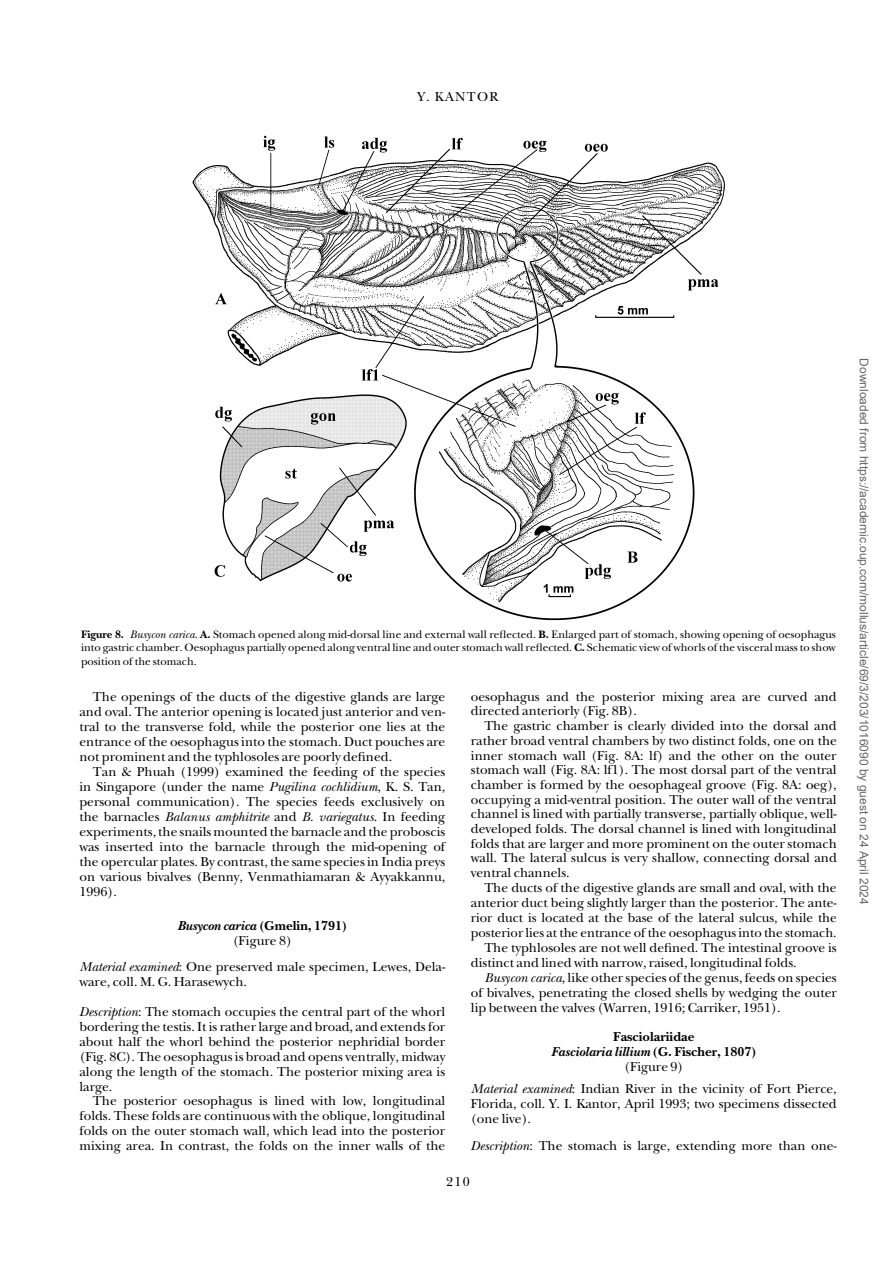
<style>
.page{position:relative;width:893px;height:1263px;background:#fff}
.page>*{position:absolute;margin:0;border:0;box-sizing:border-box;transform-origin:0 0}
.t1{font:13.5px/15px "New Baskerville";color:#000;text-align:justify}
.t2{font:700 13.5px/15px "New Baskerville";color:#000;text-align:center}
.t3{font:italic 700 13.5px/15px "New Baskerville";color:#000;text-align:center}
.t4{font:12px "Arial";color:#666}
.t5{font:11.25px/13.5px "New Baskerville";color:#000;text-align:justify}
.s1{font-weight:700}
.s2{font-style:italic}
.s3{font-style:normal}
.s4{font-weight:400;font-style:normal}
.s5{font-weight:400}
</style>
<div class="page">
<img style="left:192px;top:135px;width:533px;height:486px">
<p class="t1" style="left:417px;top:90px;width:82px">Y. KANTOR</p>
<p class="t5" style="left:81px;top:629px;width:756px"><span class="s1">Figure 8.</span> <span class="s2">Busycon carica</span>. <span class="s1">A.</span> Stomach opened along mid-dorsal line and external wall reflected. <span class="s1">B.</span> Enlarged part of stomach, showing opening of oesophagus into gastric chamber. Oesophagus partially opened along ventral line and outer stomach wall reflected. <span class="s1">C.</span> Schematic view of whorls of the visceral mass to show position of the stomach.</p>
<p class="t1" style="left:79px;top:690px;width:367px;text-indent:14px">The openings of the ducts of the digestive glands are large and oval. The anterior opening is located just anterior and ven&shy;tral to the transverse fold, while the posterior one lies at the entrance of the oesophagus into the stomach. Duct pouches are not prominent and the typhlosoles are poorly defined.</p>
<p class="t1" style="left:79px;top:765px;width:367px;text-indent:14px">Tan &amp; Phuah (1999) examined the feeding of the species in Singapore (under the name <span class="s2">Pugilina cochlidium</span>, K. S. Tan, personal communication)<span class="s2">.</span> The species feeds exclusively on the barnacles <span class="s2">Balanus amphitrite</span> and <span class="s2">B. variegatus</span>. In feeding experiments, the snails mounted the barnacle and the proboscis was inserted into the barnacle through the mid-opening of the opercular plates. By contrast, the same species in India preys on various bivalves (Benny, Venmathiamaran &amp; Ayyakkannu, 1996).</p>
<p class="t3" style="left:177px;top:920px;width:171px">Busycon carica <span class="s3">(Gmelin, 1791) </span><span class="s4">(Figure 8)</span></p>
<p class="t1" style="left:79px;top:960px;width:367px"><span class="s2">Material examined</span>: One preserved male specimen, Lewes, Dela&shy;ware, coll. M. G. Harasewych.</p>
<p class="t1" style="left:79px;top:1005px;width:367px"><span class="s2">Description</span>: The stomach occupies the central part of the whorl bordering the testis. It is rather large and broad, and extends for about half the whorl behind the posterior nephridial border (Fig. 8C). The oesophagus is broad and opens ventrally, midway along the length of the stomach. The posterior mixing area is large.</p>
<p class="t1" style="left:79px;top:1095px;width:367px;text-indent:14px">The posterior oesophagus is lined with low, longitudinal folds. These folds are continuous with the oblique, longitudinal folds on the outer stomach wall, which lead into the posterior mixing area. In contrast, the folds on the inner walls of the</p>
<p class="t1" style="left:471px;top:691px;width:367px">oesophagus and the posterior mixing area are curved and directed anteriorly (Fig. 8B).</p>
<p class="t1" style="left:471px;top:720px;width:367px;text-indent:14px">The gastric chamber is clearly divided into the dorsal and rather broad ventral chambers by two distinct folds, one on the inner stomach wall (Fig. 8A: lf) and the other on the outer stomach wall (Fig. 8A: lf1). The most dorsal part of the ventral chamber is formed by the oesophageal groove (Fig. 8A: oeg), occupying a mid-ventral position. The outer wall of the ventral channel is lined with partially transverse, partially oblique, well&shy;developed folds. The dorsal channel is lined with longitudinal folds that are larger and more prominent on the outer stomach wall. The lateral sulcus is very shallow, connecting dorsal and ventral channels.</p>
<p class="t1" style="left:484px;top:882px;width:354px">The ducts of the digestive glands are small and oval, with the</p>
<p class="t1" style="left:471px;top:897px;width:367px">anterior duct being slightly larger than the posterior. The ante-</p>
<p class="t1" style="left:471px;top:912px;width:367px">rior duct is located at the base of the lateral sulcus, while the</p>
<p class="t1" style="left:471px;top:927px;width:367px">posterior lies at the entrance of the oesophagus into the stomach.</p>
<p class="t1" style="left:484px;top:942px;width:354px">The typhlosoles are not well defined. The intestinal groove is</p>
<p class="t1" style="left:471px;top:957px;width:327px">distinct and lined with narrow, raised, longitudinal folds.</p>
<p class="t1" style="left:484px;top:972px;width:354px"><span class="s2">Busycon carica</span>, like other species of the genus, feeds on species</p>
<p class="t1" style="left:471px;top:987px;width:367px">of bivalves, penetrating the closed shells by wedging the outer</p>
<p class="t1" style="left:471px;top:1002px;width:311px">lip between the valves (Warren, 1916; Carriker, 1951).</p>
<p class="t2" style="left:551px;top:1030px;width:207px">Fasciolariidae<br><span class="s2">Fasciolaria lillium</span> (G. Fischer, 1807) <span class="s5">(Figure 9)</span></p>
<p class="t1" style="left:471px;top:1083px;width:367px"><span class="s2">Material examined</span>: Indian River in the vicinity of Fort Pierce, Florida, coll. Y. I. Kantor, April 1993; two specimens dissected (one live).</p>
<p class="t1" style="left:471px;top:1139px;width:367px"><span class="s2">Description</span>: The stomach is large, extending more than one-</p>
<p class="t1" style="left:446px;top:1175px;width:25px">210</p>
<p class="t4" style="left:868px;top:358px;width:548px;rotate:90deg">Downloaded from https://academic.oup.com/mollus/article/69/3/203/1016090 by guest on 24 April 2024</p>
</div>
